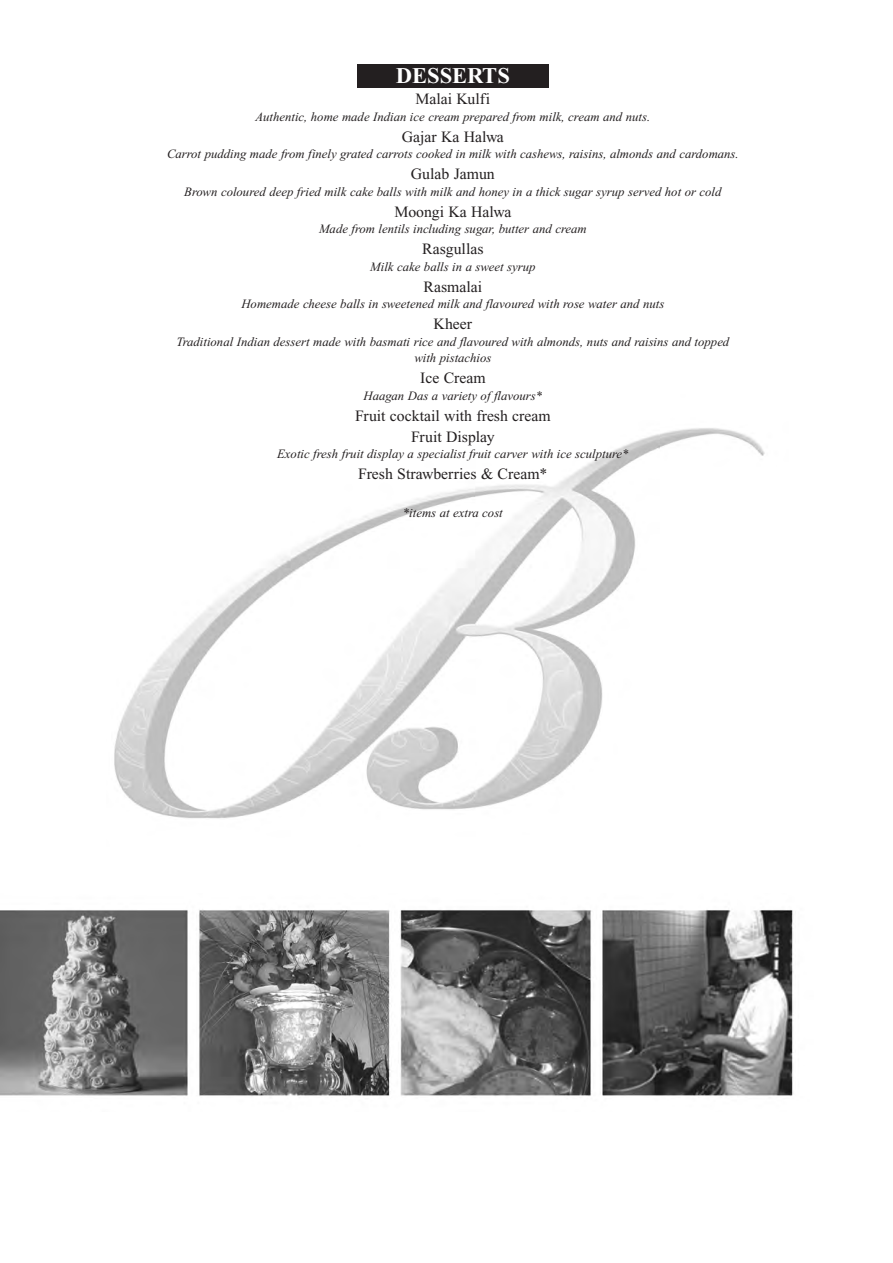
<style>
.page{position:relative;width:893px;height:1263px;background:#fff}
.page>*{position:absolute;margin:0;border:0;box-sizing:border-box;transform-origin:0 0}
.t1{font:700 22.5px "Times New Roman";color:#fff}
.t2{font:15.75px/21px "Times New Roman";color:#231f20;text-align:center}
.t3{font:italic 12.75px/16.5px "Times New Roman";color:#231f20;text-align:center}
</style>
<div class="page">
<img style="left:114px;top:428px;width:651px;height:391px">
<div style="left:357px;top:64px;width:191px;height:24px;background:#231f20"></div>
<img style="left:0;top:910px;width:793px;height:186px">
<h1 class="t1" style="left:396px;top:68px;width:115px">DESSERTS</h1>
<p class="t2" style="left:415px;top:90px;width:76px">Malai Kulfi</p>
<p class="t3" style="left:256px;top:109px;width:396px">Authentic, home made Indian ice cream prepared from milk, cream and nuts.</p>
<p class="t2" style="left:402px;top:127px;width:104px">Gajar Ka Halwa</p>
<p class="t3" style="left:167px;top:147px;width:573px">Carrot pudding made from finely grated carrots cooked in milk with cashews, raisins, almonds and cardomans.</p>
<p class="t2" style="left:411px;top:165px;width:85px">Gulab Jamun</p>
<p class="t3" style="left:184px;top:184px;width:539px">Brown coloured deep fried milk cake balls with milk and honey in a thick sugar syrup served hot or cold</p>
<p class="t2" style="left:394px;top:202px;width:119px">Moongi Ka Halwa</p>
<p class="t3" style="left:319px;top:222px;width:269px">Made from lentils including sugar, butter and cream</p>
<p class="t2" style="left:422px;top:240px;width:63px">Rasgullas</p>
<p class="t3" style="left:370px;top:259px;width:167px">Milk cake balls in a sweet syrup</p>
<p class="t2" style="left:424px;top:277px;width:60px">Rasmalai</p>
<p class="t3" style="left:241px;top:297px;width:424px">Homemade cheese balls in sweetened milk and flavoured with rose water and nuts</p>
<p class="t2" style="left:434px;top:315px;width:40px">Kheer</p>
<p class="t3" style="left:176px;top:334px;width:554px">Traditional Indian dessert made with basmati rice and flavoured with almonds, nuts and raisins and topped with pistachios</p>
<p class="t2" style="left:420px;top:369px;width:67px">Ice Cream</p>
<p class="t3" style="left:364px;top:388px;width:180px">Haagan Das a variety of flavours*</p>
<p class="t2" style="left:355px;top:406px;width:197px">Fruit cocktail with fresh cream<br>Fruit Display</p>
<p class="t3" style="left:277px;top:447px;width:353px">Exotic fresh fruit display a specialist fruit carver with ice sculpture*</p>
<p class="t2" style="left:358px;top:465px;width:191px">Fresh Strawberries &amp; Cream*</p>
<p class="t3" style="left:403px;top:505px;width:101px">*items at extra cost</p>
</div>
